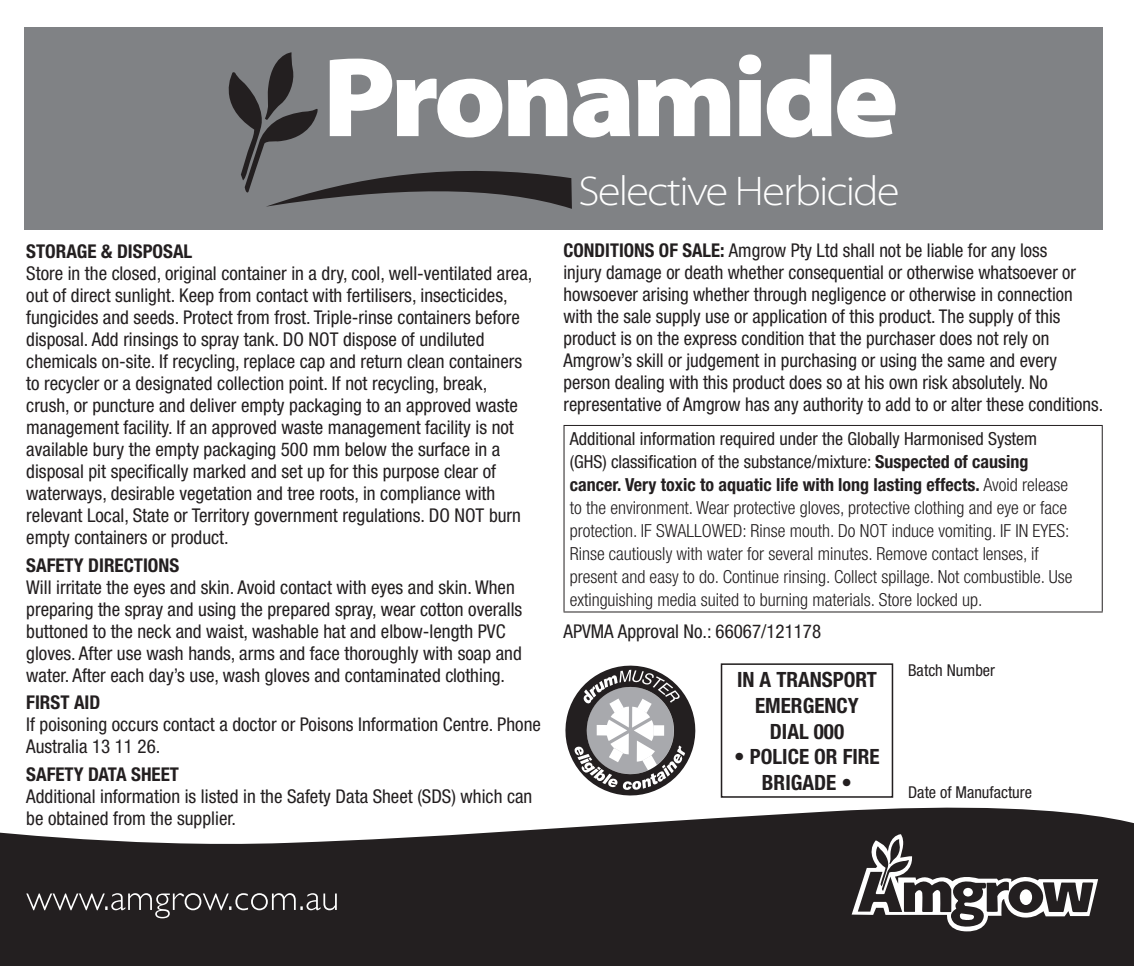
<style>
.page{position:relative;width:1134px;height:966px;background:#fff}
.page>*{position:absolute;margin:0;border:0;box-sizing:border-box;transform-origin:0 0}
.t1{font:900 semi-expanded 114px "Myriad Pro";letter-spacing:-.04em;color:#fff}
.t2{font:300 semi-expanded 41.8px "Myriad Pro";letter-spacing:-.04em;color:#fff}
.t3{font:700 condensed 21px/25.8px "Helvetica Neue";color:#231f20;text-align:center}
.t4{font:condensed 19px/22px "Helvetica Neue";color:#231f20}
.t5{font:700 condensed 19px "Helvetica Neue";color:#231f20}
.Table_Text{font:300 condensed 18px/23px "Helvetica Neue";color:#231f20}
.t6{font:condensed 16.4px "Helvetica Neue";color:#231f20}
.s1{font-weight:700}
.s2{font-weight:400}
</style>
<div class="page">
<hr style="left:563px;top:425px;width:540px;height:1px;background:#231f20">
<hr style="left:563px;top:426px;width:1px;height:185px;background:#231f20">
<hr style="left:1102px;top:426px;width:1px;height:185px;background:#231f20">
<hr style="left:563px;top:611px;width:540px;height:1px;background:#231f20">
<div style="left:24px;top:28px;width:1079px;height:202px;background:#808285"></div>
<svg style="left:228px;top:52px;width:344px;height:157px"></svg>
<svg style="left:0;top:794px;width:1134px;height:172px;fill:#231f20"></svg>
<svg style="left:26px;top:893px;width:311px;height:25px;background:#474444"></svg>
<svg style="left:852px;top:834px;width:246px;height:98px"></svg>
<svg style="left:563px;top:665px;width:134px;height:133px"></svg>
<div style="left:721px;top:663px;width:172px;height:135px;border:2px solid #231f20"></div>
<svg style="left:1130px;top:962px;width:4px;height:4px"></svg>
<p class="t1" style="left:322px;top:32px;width:578px">Pronamide</p>
<p class="t2" style="left:578px;top:168px;width:322px">Selective Herbicide</p>
<p class="t5" style="left:26px;top:240px;width:168px">STORAGE &amp; DISPOSAL</p>
<p class="t4" style="left:26px;top:262px;width:508px">Store in the closed, original container in a dry, cool, well-ventilated area, out of direct sunlight. Keep from contact with fertilisers, insecticides, fungicides and seeds. Protect from frost. Triple-rinse containers before disposal. Add rinsings to spray tank. DO NOT dispose of undiluted chemicals on-site. If recycling, replace cap and return clean containers to recycler or a designated collection point. If not recycling, break, crush, or puncture and deliver empty packaging to an approved waste management facility. If an approved waste management facility is not available bury the empty packaging 500 mm below the surface in a disposal pit specifically marked and set up for this purpose clear of waterways, desirable vegetation and tree roots, in compliance with relevant Local, State or Territory government regulations. DO NOT burn empty containers or product.</p>
<p class="t5" style="left:26px;top:553px;width:154px">SAFETY DIRECTIONS</p>
<p class="t4" style="left:26px;top:576px;width:498px">Will irritate the eyes and skin. Avoid contact with eyes and skin. When preparing the spray and using the prepared spray, wear cotton overalls buttoned to the neck and waist, washable hat and elbow-length PVC gloves. After use wash hands, arms and face thoroughly with soap and water. After each day’s use, wash gloves and contaminated clothing.</p>
<p class="t5" style="left:26px;top:691px;width:76px">FIRST AID</p>
<p class="t4" style="left:26px;top:713px;width:516px">If poisoning occurs contact a doctor or Poisons Information Centre. Phone<br>Australia 13 11 26.</p>
<p class="t5" style="left:26px;top:763px;width:154px">SAFETY DATA SHEET</p>
<p class="t4" style="left:26px;top:785px;width:508px">Additional information is listed in the Safety Data Sheet (SDS) which can be obtained from the supplier.</p>
<p class="t4" style="left:563px;top:239px;width:541px"><span class="s1">CONDITIONS OF SALE:</span> Amgrow Pty Ltd shall not be liable for any loss<br>injury damage or death whether consequential or otherwise whatsoever or howsoever arising whether through negligence or otherwise in connection with the sale supply use or application of this product. The supply of this product is on the express condition that the purchaser does not rely on Amgrow’s skill or judgement in purchasing or using the same and every person dealing with this product does so at his own risk absolutely. No representative of Amgrow has any authority to add to or alter these conditions.</p>
<p class="Table_Text" style="left:570px;top:427px;width:504px"><span class="s2">Additional information required under the Globally Harmonised System (GHS) classification of the substance/mixture:</span> <span class="s1">Suspected of causing cancer. Very toxic to aquatic life with long lasting effects.</span> Avoid release to the environment. Wear protective gloves, protective clothing and eye or face protection. IF SWALLOWED: Rinse mouth. Do NOT induce vomiting. IF IN EYES:<br>Rinse cautiously with water for several minutes. Remove contact lenses, if present and easy to do. Continue rinsing. Collect spillage. Not combustible. Use extinguishing media suited to burning materials. Store locked up.</p>
<p class="t4" style="left:563px;top:620px;width:259px">APVMA Approval No.: 66067/121178</p>
<p class="t3" style="left:737px;top:667px;width:141px">IN A TRANSPORT<br>EMERGENCY<br>DIAL 000</p>
<p class="t3" style="left:734px;top:744px;width:147px">• POLICE OR FIRE<br>BRIGADE •</p>
<p class="t6" style="left:908px;top:661px;width:88px">Batch Number</p>
<p class="t6" style="left:908px;top:782px;width:125px">Date of Manufacture</p>
</div>
